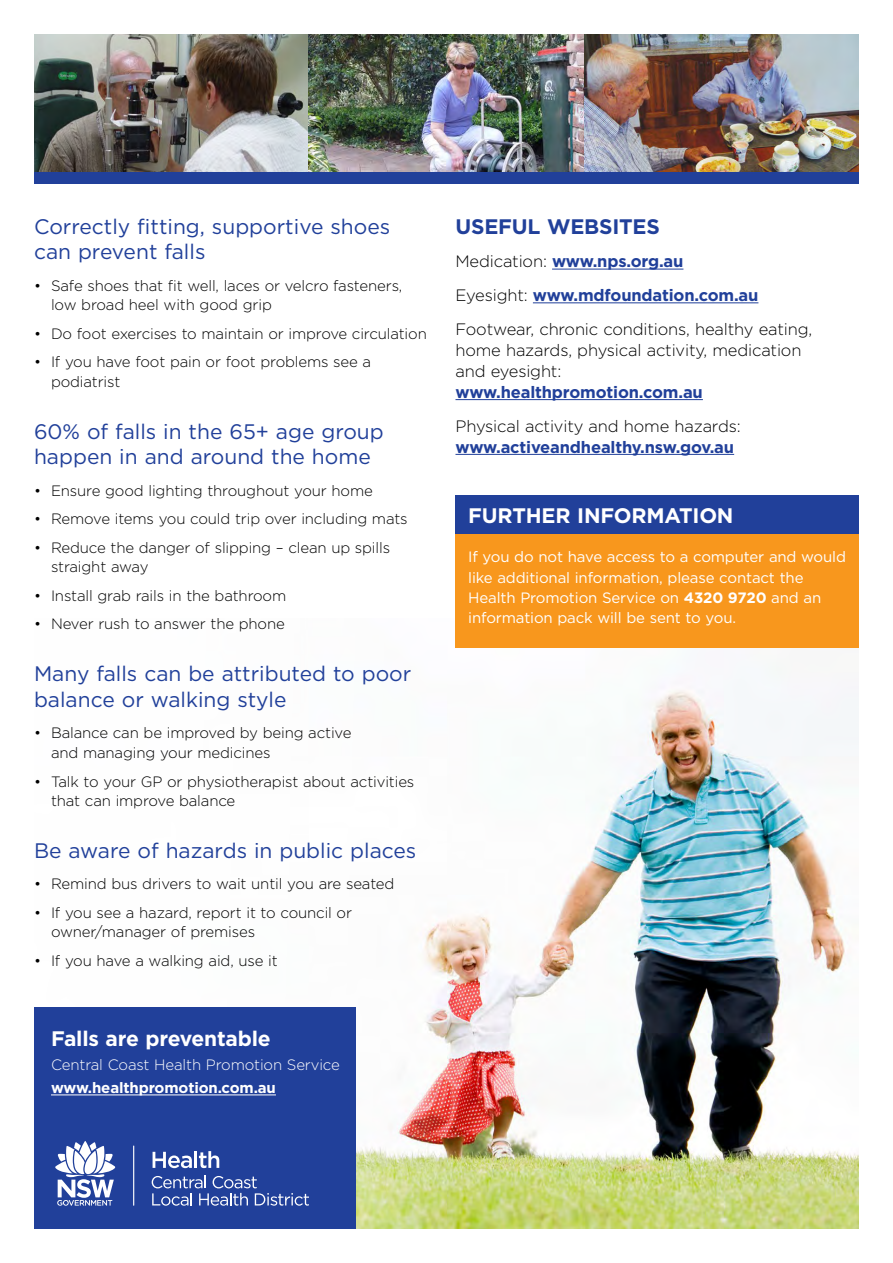
<style>
.page{position:relative;width:893px;height:1263px;background:#fff}
.page>*{position:absolute;margin:0;border:0;box-sizing:border-box;transform-origin:0 0}
.Headers{font:21px/25.5px "Gotham";color:#21409a}
.Indents{font:700 21px "Gotham";letter-spacing:-.01em;color:#fff}
.Body{font:700 21px "Gotham";letter-spacing:-.01em;color:#fff}
.Body-2{font:700 21px "Gotham";letter-spacing:-.01em;color:#21409a}
.Body-3{font:300 16.5px/21px "Gotham";letter-spacing:-.01em;color:#000}
.Body-4{font:700 16.5px "Gotham";letter-spacing:-.01em;color:#21409a}
.Indents-2{font:300 15px/19.5px "Gotham";letter-spacing:-.01em;color:#000}
.Body-5{font:15px/20.2px "Gotham";letter-spacing:-.01em;color:#fff}
.Indents-3{font:300 15px "Gotham";letter-spacing:-.01em;color:#fff}
.Indents-4{font:700 15px "Gotham";letter-spacing:-.01em;color:#fff}
.s1{font-weight:300;color:#000}
.s2{font-weight:700;color:#21409a}
.s3{font-weight:700}
</style>
<div class="page">
<img style="left:34px;top:690px;width:825px;height:539px">
<div style="left:34px;top:171px;width:825px;height:13px;background:#21409a"></div>
<img style="left:309px;top:34px;width:550px;height:137px">
<img style="left:34px;top:34px;width:275px;height:137px">
<div style="left:34px;top:1008px;width:321px;height:221px;background:#21409a"></div>
<hr style="left:51px;top:1094px;width:225px;height:1px;background:#fff">
<div style="left:455px;top:533px;width:404px;height:115px;background:#f8971d"></div>
<div style="left:455px;top:495px;width:404px;height:38px;background:#21409a"></div>
<hr style="left:552px;top:269px;width:131px;height:1px;background:#21409a">
<hr style="left:533px;top:302px;width:225px;height:1px;background:#21409a">
<hr style="left:455px;top:399px;width:248px;height:1px;background:#21409a">
<hr style="left:455px;top:454px;width:279px;height:1px;background:#21409a">
<hr style="left:133px;top:1145px;width:1px;height:61px;background:#fff">
<svg style="left:55px;top:1141px;width:60px;height:65px"></svg>
<svg style="left:151px;top:1151px;width:158px;height:55px"></svg>
<p class="Headers" style="left:34px;top:213px;width:358px">Correctly fitting, supportive shoes can prevent falls</p>
<p class="Indents-2" style="left:51px;top:275px;width:353px;text-indent:-17px">• Safe shoes that fit well, laces or velcro fasteners, low broad heel with good grip</p>
<p class="Indents-2" style="left:34px;top:323px;width:394px">• Do foot exercises to maintain or improve circulation</p>
<p class="Indents-2" style="left:51px;top:351px;width:322px;line-height:20.2px;text-indent:-17px">• If you have foot pain or foot problems see a podiatrist</p>
<p class="Headers" style="left:34px;top:418px;width:351px">60% of falls in the 65+ age group happen in and around the home</p>
<p class="Indents-2" style="left:34px;top:480px;width:340px">• Ensure good lighting throughout your home</p>
<p class="Indents-2" style="left:34px;top:509px;width:375px">• Remove items you could trip over including mats</p>
<p class="Indents-2" style="left:51px;top:537px;width:341px;text-indent:-17px">• Reduce the danger of slipping – clean up spills straight away</p>
<p class="Indents-2" style="left:34px;top:585px;width:254px">• Install grab rails in the bathroom</p>
<p class="Indents-2" style="left:34px;top:614px;width:252px">• Never rush to answer the phone</p>
<p class="Headers" style="left:34px;top:660px;width:379px">Many falls can be attributed to poor balance or walking style</p>
<p class="Indents-2" style="left:51px;top:722px;width:302px;line-height:20.2px;text-indent:-17px">• Balance can be improved by being active and managing your medicines</p>
<p class="Indents-2" style="left:51px;top:771px;width:365px;text-indent:-17px">• Talk to your GP or physiotherapist about activities that can improve balance</p>
<p class="Headers" style="left:34px;top:837px;width:384px">Be aware of hazards in public places</p>
<p class="Indents-2" style="left:34px;top:874px;width:362px">• Remind bus drivers to wait until you are seated</p>
<p class="Indents-2" style="left:51px;top:902px;width:303px;text-indent:-17px">• If you see a hazard, report it to council or owner/manager of premises</p>
<p class="Indents-2" style="left:34px;top:950px;width:245px">• If you have a walking aid, use it</p>
<p class="Indents" style="left:51px;top:1024px;width:221px">Falls are preventable</p>
<p class="Indents-3" style="left:51px;top:1055px;width:290px">Central Coast Health Promotion Service</p>
<p class="Indents-4" style="left:51px;top:1078px;width:226px">www.healthpromotion.com.au</p>
<p class="Body-2" style="left:455px;top:212px;width:206px">USEFUL WEBSITES</p>
<p class="Body-4" style="left:455px;top:251px;width:229px"><span class="s1">Medication:</span> www.nps.org.au</p>
<p class="Body-4" style="left:455px;top:284px;width:304px"><span class="s1">Eyesight:</span> www.mdfoundation.com.au</p>
<p class="Body-3" style="left:455px;top:318px;width:358px">Footwear, chronic conditions, healthy eating, home hazards, physical activity, medication and eyesight: <span class="s2">www.healthpromotion.com.au</span></p>
<p class="Body-3" style="left:455px;top:415px;width:287px">Physical activity and home hazards: <span class="s2">www.activeandhealthy.nsw.gov.au</span></p>
<p class="Body" style="left:468px;top:501px;width:267px">FURTHER INFORMATION</p>
<p class="Body-5" style="left:468px;top:546px;width:379px">If you do not have access to a computer and would like additional information, please contact the Health Promotion Service on <span class="s3">4320 9720</span> and an information pack will be sent to you.</p>
</div>
